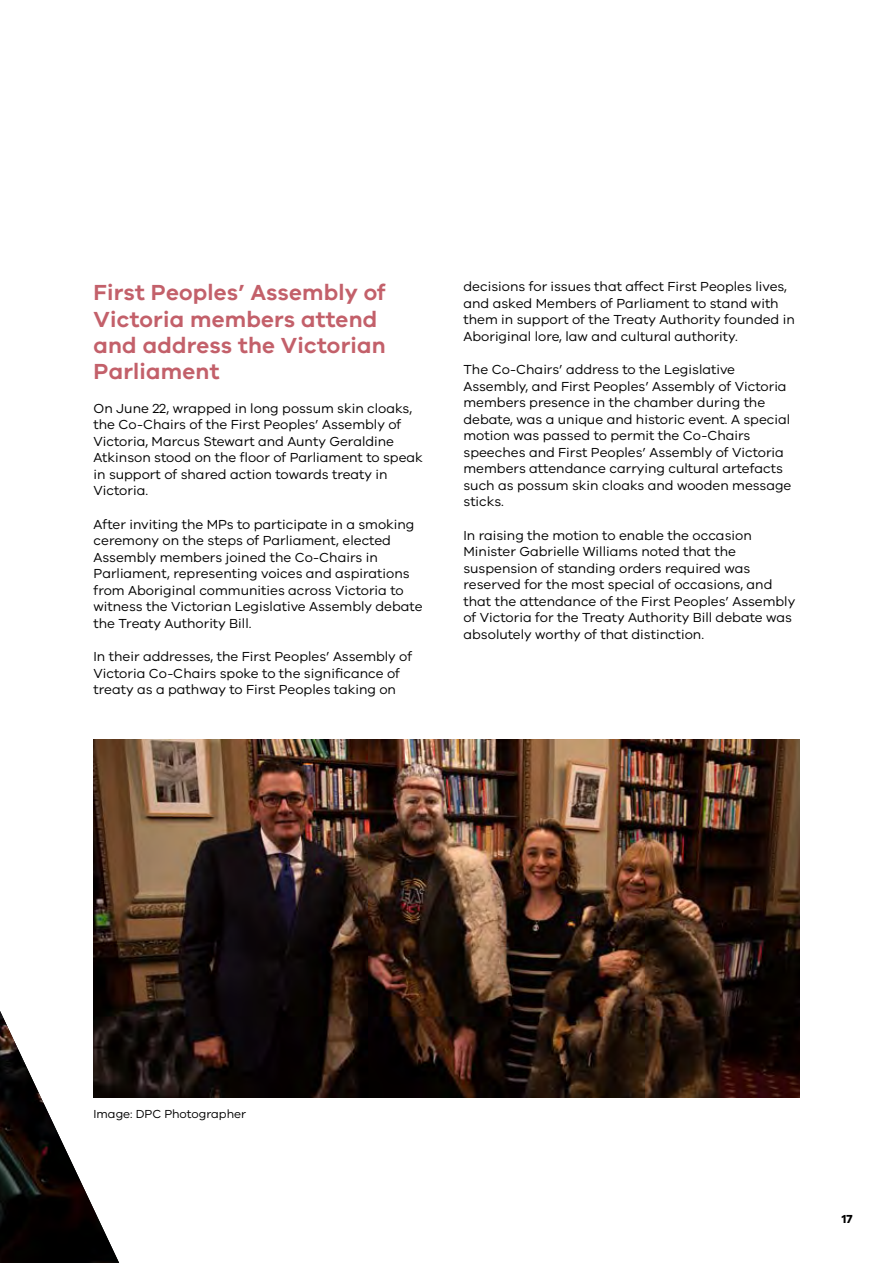
<style>
.page{position:relative;width:893px;height:1263px;background:#fff}
.page>*{position:absolute;margin:0;border:0;box-sizing:border-box;transform-origin:0 0}
.t1{font:600 22.5px/26.2px "VIC";letter-spacing:.01em;color:#c3606a}
.Body_Copy{font:13.5px/16.5px "VIC";color:#000}
.t2{font:12px "VIC";color:#000}
.t3{font:700 12px "VIC";color:#000}
</style>
<div class="page">
<img style="left:0;top:1011px;width:119px;height:252px">
<img style="left:94px;top:739px;width:705px;height:358px">
<h2 class="t1" style="left:94px;top:279px;width:294px">First Peoples’ Assembly of<br>Victoria members attend and address the Victorian<br>Parliament</h2>
<p class="Body_Copy" style="left:94px;top:399px;width:331px">On June 22, wrapped in long possum skin cloaks, the Co-Chairs of the First Peoples’ Assembly of Victoria, Marcus Stewart and Aunty Geraldine Atkinson stood on the floor of Parliament to speak in support of shared action towards treaty in Victoria.</p>
<p class="Body_Copy" style="left:94px;top:515px;width:331px">After inviting the MPs to participate in a smoking ceremony on the steps of Parliament, elected Assembly members joined the Co-Chairs in Parliament, representing voices and aspirations from Aboriginal communities across Victoria to witness the Victorian Legislative Assembly debate the Treaty Authority Bill.</p>
<p class="Body_Copy" style="left:94px;top:648px;width:320px">In their addresses, the First Peoples’ Assembly of<br>Victoria Co-Chairs spoke to the significance of treaty as a pathway to First Peoples taking on</p>
<p class="Body_Copy" style="left:463px;top:278px;width:333px">decisions for issues that affect First Peoples lives, and asked Members of Parliament to stand with them in support of the Treaty Authority founded in Aboriginal lore, law and cultural authority.</p>
<p class="Body_Copy" style="left:463px;top:361px;width:329px">The Co-Chairs’ address to the Legislative Assembly, and First Peoples’ Assembly of Victoria members presence in the chamber during the debate, was a unique and historic event. A special motion was passed to permit the Co-Chairs speeches and First Peoples’ Assembly of Victoria members attendance carrying cultural artefacts such as possum skin cloaks and wooden message sticks.</p>
<p class="Body_Copy" style="left:463px;top:527px;width:333px">In raising the motion to enable the occasion Minister Gabrielle Williams noted that the suspension of standing orders required was reserved for the most special of occasions, and that the attendance of the First Peoples’ Assembly of Victoria for the Treaty Authority Bill debate was absolutely worthy of that distinction.</p>
<p class="t2" style="left:94px;top:1107px;width:154px">Image: DPC Photographer</p>
<p class="t3" style="left:842px;top:1211px;width:12px">17</p>
</div>
